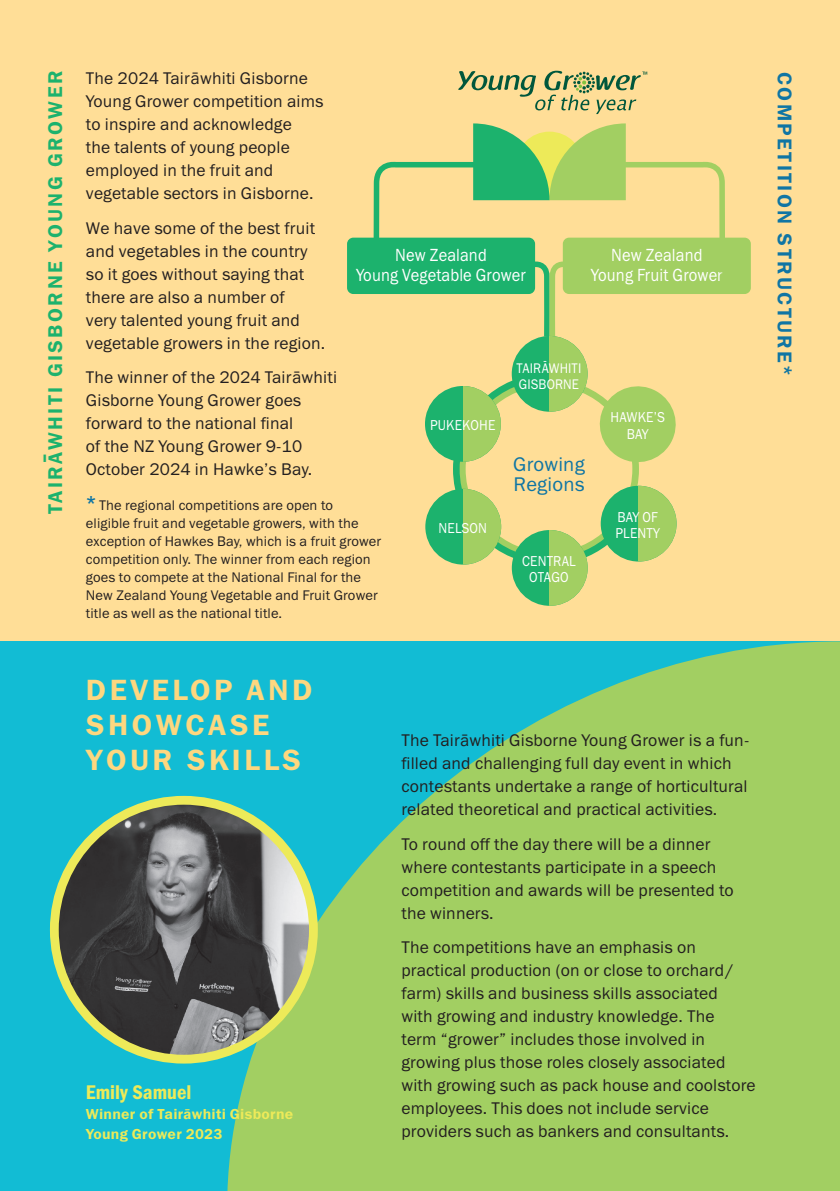
<style>
.page{position:relative;width:840px;height:1191px;background:#fff}
.page>*{position:absolute;margin:0;border:0;box-sizing:border-box;transform-origin:0 0}
.t1{font:29.4px/35.4px "Franklin Gothic Demi C";letter-spacing:.12em;color:#fed77f}
.t2{font:20px "Franklin Gothic Demi C";letter-spacing:.12em;color:#1cb26d}
.t3{font:20px "Franklin Gothic Demi C";letter-spacing:.12em;color:#0f75a4}
.t4{font:20px "Franklin Gothic Demi Cond C";color:#edea59}
.t5{font:19.8px/19.8px "Franklin Gothic Book C";letter-spacing:.01em;color:#0f75a4}
.t6{font:19.6px "Franklin Gothic Demi C";color:#1cb26d;scale:.75 1}
.t7{font:17.6px/19.8px "Franklin Gothic Book C";letter-spacing:.01em;color:#fff;text-align:center;scale:.9 1}
.t8{font:17px/23px "Franklin Gothic Book C";letter-spacing:.01em;color:#231f20}
.t9{font:14.6px/19.8px "Franklin Gothic Demi C";letter-spacing:.02em;color:#edea59}
.t10{font:14.4px/15.4px "Franklin Gothic Book C";letter-spacing:.01em;color:#fff;text-align:center;scale:.9 1}
.t11{font:14px/18px "Franklin Gothic Book C";letter-spacing:.01em;color:#231f20}
.t12{font:14px/24px "Franklin Gothic Book C";letter-spacing:.01em;color:#fff;text-align:center;scale:.9 1}
.s1{font-size:19.6px}
.s2{font-family:"Franklin Gothic"}
.s3{font-family:"Franklin Gothic Demi C";font-size:20px;color:#0f75a4}
.s4{font-family:"Franklin Gothic";font-weight:600}
</style>
<div class="page">
<div style="left:0;top:0;width:839px;height:641px;background:#ffde97"></div>
<div style="left:0;top:641px;width:839px;height:550px;background:#12bcd4"></div>
<svg style="left:227px;top:641px;width:612px;height:550px;fill:#a2cf62"></svg>
<img style="left:54px;top:802px;width:259px;height:257px">
<div style="left:50px;top:796px;width:267px;height:267px;border:9px solid #edea59;border-radius:50%"></div>
<div style="left:347px;top:238px;width:187px;height:56px;background:#1cb26d;border-radius:6px"></div>
<div style="left:562px;top:238px;width:188px;height:56px;background:#a2cf62;border-radius:6px"></div>
<svg style="left:371px;top:123px;width:356px;height:215px"></svg>
<svg style="left:450px;top:370px;width:227px;height:198px"></svg>
<div style="left:425px;top:386px;width:75px;height:76px;background:#1cb26d;border-radius:50%"></div>
<svg style="left:462px;top:386px;width:38px;height:76px;fill:#a2cf62"></svg>
<div style="left:425px;top:489px;width:76px;height:75px;background:#1cb26d;border-radius:50%"></div>
<svg style="left:463px;top:489px;width:38px;height:75px;fill:#a2cf62"></svg>
<div style="left:600px;top:486px;width:76px;height:75px;background:#1cb26d;border-radius:50%"></div>
<svg style="left:638px;top:486px;width:38px;height:75px;fill:#a2cf62"></svg>
<div style="left:511px;top:530px;width:76px;height:76px;background:#1cb26d;border-radius:50%"></div>
<svg style="left:549px;top:530px;width:38px;height:76px;fill:#a2cf62"></svg>
<div style="left:511px;top:336px;width:76px;height:76px;background:#1cb26d;border-radius:50%"></div>
<svg style="left:549px;top:336px;width:38px;height:76px;fill:#a2cf62"></svg>
<svg style="left:458px;top:71px;width:189px;height:43px"></svg>
<p class="t2" style="left:44px;top:514px;width:445px;rotate:-90deg">TAIR<span class="s1">A</span>WHITI GISBORNE YOUNG GROWER</p>
<p class="t6" style="left:32px;top:463px;width:14px;rotate:-90deg">–</p>
<p class="t8" style="left:86px;top:67px;width:239px">The 2024 Tair<span class="s2">ā</span>whiti Gisborne<br>Young Grower competition aims to inspire and acknowledge<br>the talents of young people employed in the fruit and vegetable sectors in Gisborne.</p>
<p class="t8" style="left:86px;top:216px;width:241px">We have some of the best fruit and vegetables in the country so it goes without saying that there are also a number of<br>very talented young fruit and vegetable growers in the region.</p>
<p class="t8" style="left:86px;top:366px;width:252px">The winner of the 2024 Tair<span class="s2">ā</span>whiti<br>Gisborne Young Grower goes forward to the national final<br>of the NZ Young Grower 9-10<br>October 2024 in Hawke’s Bay.</p>
<p class="t7" style="left:356px;top:245px;width:190px">New Zealand<br>Young Vegetable Grower</p>
<p class="t7" style="left:590px;top:245px;width:148px">New Zealand<br>Young Fruit Grower</p>
<p class="t12" style="left:518px;top:348px;width:68px">-<br>GISBORNE</p>
<p class="t12" style="left:516px;top:355px;width:73px">TAIRAWHITI</p>
<p class="t10" style="left:610px;top:409px;width:62px;line-height:16.6px">HAWKE’S<br>BAY</p>
<p class="t10" style="left:430px;top:417px;width:74px">PUKEKOHE</p>
<p class="t5" style="left:513px;top:454px;width:73px">Growing<br>Regions</p>
<p class="t11" style="left:86px;top:496px;width:297px"><span class="s3">*</span> The regional competitions are open to<br>eligible fruit and vegetable growers, with the exception of Hawkes Bay, which is a fruit grower competition only. The winner from each region goes to compete at the National Final for the New Zealand Young Vegetable and Fruit Grower title as well as the national title.</p>
<p class="t10" style="left:615px;top:509px;width:51px;text-align:left">BAY OF<br>PLENTY</p>
<p class="t10" style="left:438px;top:520px;width:55px">NELSON</p>
<p class="t10" style="left:522px;top:553px;width:61px">CENTRAL<br>OTAGO</p>
<p class="t3" style="left:795px;top:72px;width:306px;rotate:90deg">COMPETITION STRUCTURE*</p>
<h1 class="t1" style="left:86px;top:671px;width:228px">DEVELOP AND<br>SHOWCASE<br>YOUR SKILLS</h1>
<p class="t4" style="left:86px;top:1081px;width:107px">Emily Samuel</p>
<p class="t9" style="left:86px;top:1103px;width:209px">Winner of Tair<span class="s4">ā</span>whiti Gisborne<br>Young Grower 2023</p>
<p class="t8" style="left:401px;top:729px;width:349px">The Tair<span class="s2">ā</span>whiti Gisborne Young Grower is a fun&shy;filled and challenging full day event in which contestants undertake a range of horticultural related theoretical and practical activities.</p>
<p class="t8" style="left:401px;top:832px;width:334px">To round off the day there will be a dinner where contestants participate in a speech competition and awards will be presented to the winners.</p>
<p class="t8" style="left:401px;top:935px;width:355px">The competitions have an emphasis on practical production (on or close to orchard/ farm) skills and business skills associated<br>with growing and industry knowledge. The<br>term “grower” includes those involved in growing plus those roles closely associated with growing such as pack house and coolstore employees. This does not include service providers such as bankers and consultants.</p>
</div>
